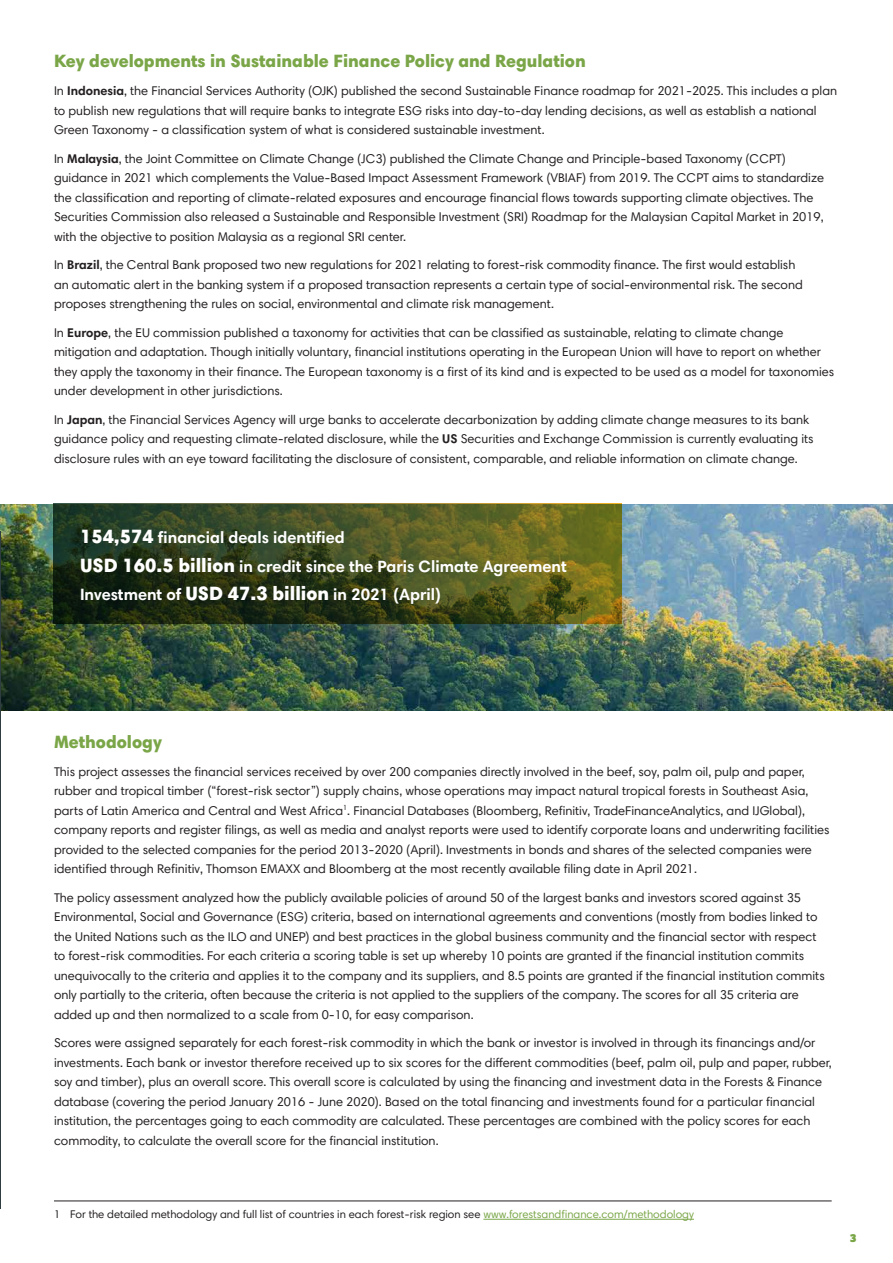
<style>
.page{position:relative;width:893px;height:1263px;background:#fff}
.page>*{position:absolute;margin:0;border:0;box-sizing:border-box;transform-origin:0 0}
.t1{font:900 18px "Harmonia Sans Std";color:#7aa648}
.t2{font:700 16.5px/28.5px "Harmonia Sans Std";color:#fff}
.t3{font:12.75px/19.5px "Harmonia Sans Std";color:#231f20}
.t4{font:11.25px "Harmonia Sans Std";color:#231f20}
.t5{font:10.95px "Plume Ad";color:#7aa648;scale:.95 1}
.s1{font-weight:700}
.s2{font-weight:900;font-size:19.5px}
.s3{color:#7aa648}
</style>
<div class="page">
<img style="left:0;top:504px;width:893px;height:206px">
<hr style="left:54px;top:1201px;width:778px;height:1px;background:#231f20">
<hr style="left:483px;top:1219px;width:211px;height:1px;background:#7aa648">
<svg style="left:53px;top:504px;width:568px;height:119px"></svg>
<h1 class="t1" style="left:54px;top:49px;width:533px">Key developments in Sustainable Finance Policy and Regulation</h1>
<p class="t3" style="left:54px;top:81px;width:785px">In <span class="s1">Indonesia</span>, the Financial Services Authority (OJK) published the second Sustainable Finance roadmap for 2021-2025. This includes a plan to publish new regulations that will require banks to integrate ESG risks into day-to-day lending decisions, as well as establish a national<br>Green Taxonomy - a classification system of what is considered sustainable investment.</p>
<p class="t3" style="left:54px;top:149px;width:772px">In <span class="s1">Malaysia</span>, the Joint Committee on Climate Change (JC3) published the Climate Change and Principle-based Taxonomy (CCPT) guidance in 2021 which complements the Value-Based Impact Assessment Framework (VBIAF) from 2019. The CCPT aims to standardize the classification and reporting of climate-related exposures and encourage financial flows towards supporting climate objectives. The Securities Commission also released a Sustainable and Responsible Investment (SRI) Roadmap for the Malaysian Capital Market in 2019, with the objective to position Malaysia as a regional SRI center.</p>
<p class="t3" style="left:54px;top:255px;width:750px">In <span class="s1">Brazil</span>, the Central Bank proposed two new regulations for 2021 relating to forest-risk commodity finance. The first would establish an automatic alert in the banking system if a proposed transaction represents a certain type of social-environmental risk. The second proposes strengthening the rules on social, environmental and climate risk management.</p>
<p class="t3" style="left:54px;top:323px;width:782px">In <span class="s1">Europe</span>, the EU commission published a taxonomy for activities that can be classified as sustainable, relating to climate change mitigation and adaptation. Though initially voluntary, financial institutions operating in the European Union will have to report on whether they apply the taxonomy in their finance. The European taxonomy is a first of its kind and is expected to be used as a model for taxonomies under development in other jurisdictions.</p>
<p class="t3" style="left:54px;top:409px;width:761px">In <span class="s1">Japan</span>, the Financial Services Agency will urge banks to accelerate decarbonization by adding climate change measures to its bank guidance policy and requesting climate-related disclosure, while the <span class="s1">US</span> Securities and Exchange Commission is currently evaluating its disclosure rules with an eye toward facilitating the disclosure of consistent, comparable, and reliable information on climate change.</p>
<p class="t2" style="left:80px;top:523px;width:488px"><span class="s2">154,574</span> financial deals identified<br><span class="s2">USD 160.5 billion</span> in credit since the Paris Climate Agreement<br>Investment of <span class="s2">USD 47.3 billion</span> in 2021 (April)</p>
<h1 class="t1" style="left:54px;top:730px;width:109px">Methodology</h1>
<p class="t3" style="left:54px;top:761px;width:777px">This project assesses the financial services received by over 200 companies directly involved in the beef, soy, palm oil, pulp and paper, rubber and tropical timber (“forest-risk sector”) supply chains, whose operations may impact natural tropical forests in Southeast Asia, parts of Latin America and Central and West Africa<sup>1</sup>. Financial Databases (Bloomberg, Refinitiv, TradeFinanceAnalytics, and IJGlobal), company reports and register filings, as well as media and analyst reports were used to identify corporate loans and underwriting facilities provided to the selected companies for the period 2013-2020 (April). Investments in bonds and shares of the selected companies were identified through Refinitiv, Thomson EMAXX and Bloomberg at the most recently available filing date in April 2021.</p>
<p class="t3" style="left:54px;top:887px;width:772px">The policy assessment analyzed how the publicly available policies of around 50 of the largest banks and investors scored against 35<br>Environmental, Social and Governance (ESG) criteria, based on international agreements and conventions (mostly from bodies linked to the United Nations such as the ILO and UNEP) and best practices in the global business community and the financial sector with respect to forest-risk commodities. For each criteria a scoring table is set up whereby 10 points are granted if the financial institution commits unequivocally to the criteria and applies it to the company and its suppliers, and 8.5 points are granted if the financial institution commits only partially to the criteria, often because the criteria is not applied to the suppliers of the company. The scores for all 35 criteria are added up and then normalized to a scale from 0-10, for easy comparison.</p>
<p class="t3" style="left:54px;top:1033px;width:779px">Scores were assigned separately for each forest-risk commodity in which the bank or investor is involved in through its financings and/or investments. Each bank or investor therefore received up to six scores for the different commodities (beef, palm oil, pulp and paper, rubber, soy and timber), plus an overall score. This overall score is calculated by using the financing and investment data in the Forests &amp; Finance database (covering the period January 2016 - June 2020). Based on the total financing and investments found for a particular financial institution, the percentages going to each commodity are calculated. These percentages are combined with the policy scores for each commodity, to calculate the overall score for the financial institution.</p>
<p class="t4" style="left:54px;top:1207px;width:641px">1 For the detailed methodology and full list of countries in each forest-risk region see <span class="s3">www.forestsandfinance.com/methodology</span></p>
<p class="t5" style="left:850px;top:1231px;width:8px">3</p>
</div>
